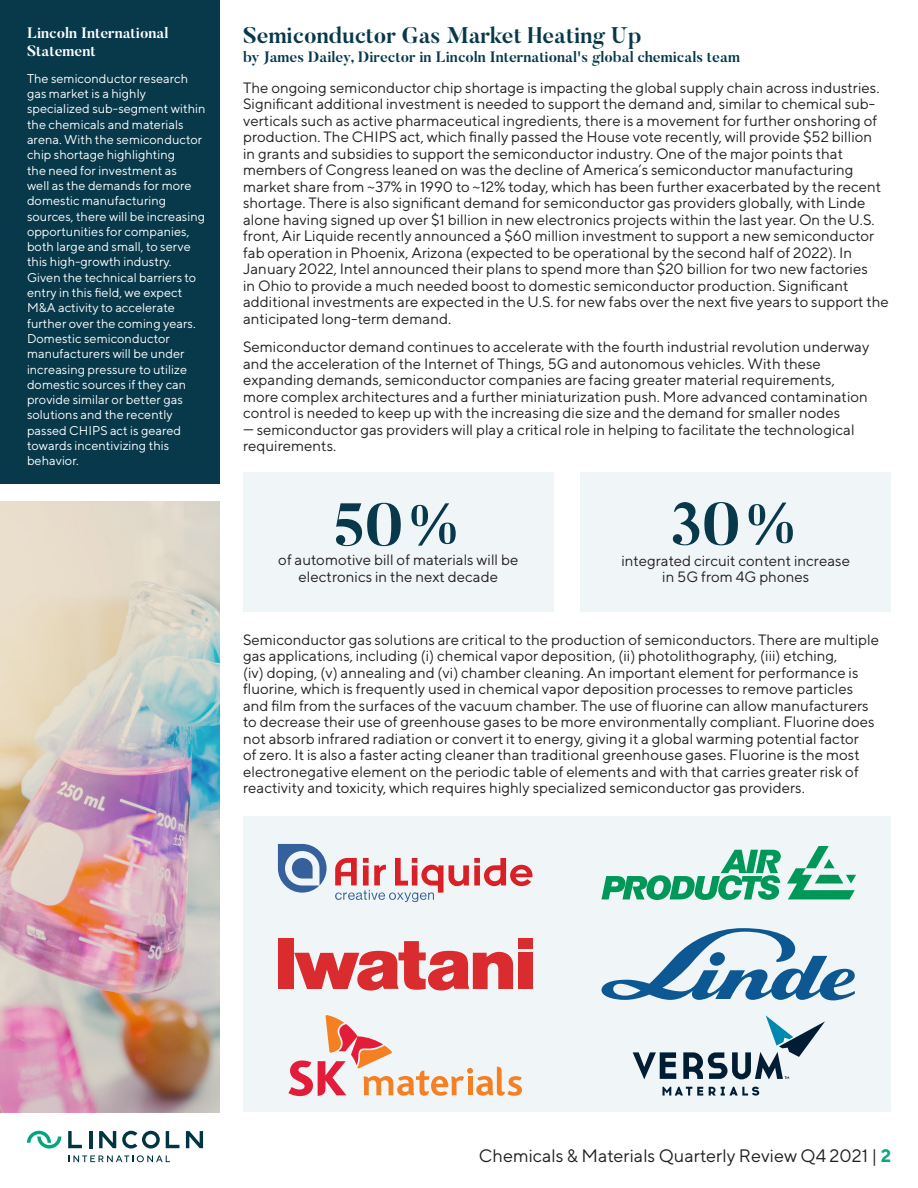
<style>
.page{position:relative;width:918px;height:1188px;background:#fff}
.page>*{position:absolute;margin:0;border:0;box-sizing:border-box;transform-origin:0 0}
.Butler_Black_30pt{font:700 60px "Butler";color:#07394b}
.Butler_15pt_Blue_Bol{font:700 22.5px "Butler";color:#07394b}
.t1{font:18px "TT Norms";color:#231f20}
.Standard_TT_Norm_10p{font:15px/16.5px "TT Norms";color:#231f20}
.Butler_15pt_Blue_Bol-2{font:700 15px "Butler";color:#07394b}
.Butler_Black_10_pt{font:700 15px/18px "Butler";color:#fff}
.TT_Norm_8pt{font:12.75px/15.3px "TT Norms";color:#fff}
.s1{font-weight:700;color:#0da780}
</style>
<div class="page">
<hr style="left:89px;top:1131px;width:3px;height:17px;background:#003543">
<svg style="left:99px;top:1131px;width:17px;height:17px"></svg>
<svg style="left:68px;top:1131px;width:14px;height:17px"></svg>
<svg style="left:186px;top:1131px;width:17px;height:17px"></svg>
<svg style="left:166px;top:1131px;width:13px;height:17px"></svg>
<svg style="left:122px;top:1131px;width:38px;height:18px"></svg>
<svg style="left:27px;top:1131px;width:34px;height:18px"></svg>
<svg style="left:69px;top:1155px;width:101px;height:7px"></svg>
<div style="left:243px;top:816px;width:648px;height:296px;background:#f0f5f7"></div>
<div style="left:0;top:0;width:220px;height:484px;background:#07394b"></div>
<div style="left:243px;top:473px;width:311px;height:139px;background:#f0f5f7"></div>
<div style="left:580px;top:473px;width:311px;height:139px;background:#f0f5f7"></div>
<svg style="left:449px;top:858px;width:83px;height:28px"></svg>
<svg style="left:278px;top:844px;width:49px;height:49px"></svg>
<svg style="left:335px;top:858px;width:108px;height:44px"></svg>
<svg style="left:787px;top:846px;width:69px;height:53px"></svg>
<svg style="left:602px;top:850px;width:179px;height:50px"></svg>
<div style="left:278px;top:938px;width:15px;height:51px;background:#da2b2f"></div>
<svg style="left:294px;top:941px;width:219px;height:50px"></svg>
<div style="left:518px;top:953px;width:14px;height:36px;background:#da2b2f"></div>
<div style="left:518px;top:938px;width:14px;height:10px;background:#da2b2f"></div>
<svg style="left:602px;top:928px;width:253px;height:72px"></svg>
<svg style="left:288px;top:1015px;width:234px;height:81px"></svg>
<svg style="left:633px;top:1052px;width:43px;height:27px"></svg>
<svg style="left:663px;top:1087px;width:40px;height:9px"></svg>
<svg style="left:709px;top:1087px;width:50px;height:9px"></svg>
<svg style="left:683px;top:1015px;width:142px;height:64px"></svg>
<img style="left:0;top:501px;width:220px;height:611px">
<p class="Butler_Black_10_pt" style="left:27px;top:24px;width:143px">Lincoln International<br>Statement</p>
<p class="TT_Norm_8pt" style="left:27px;top:70px;width:180px">The semiconductor research gas market is a highly specialized sub-segment within the chemicals and materials arena. With the semiconductor chip shortage highlighting<br>the need for investment as<br>well as the demands for more domestic manufacturing sources, there will be increasing opportunities for companies, both large and small, to serve this high-growth industry.<br>Given the technical barriers to entry in this field, we expect<br>M&amp;A activity to accelerate further over the coming years.<br>Domestic semiconductor manufacturers will be under increasing pressure to utilize domestic sources if they can provide similar or better gas solutions and the recently passed CHIPS act is geared towards incentivizing this behavior.</p>
<p class="Butler_15pt_Blue_Bol" style="left:243px;top:21px;width:400px">Semiconductor Gas Market Heating Up</p>
<p class="Butler_15pt_Blue_Bol-2" style="left:243px;top:48px;width:498px">by James Dailey, Director in Lincoln International's global chemicals team</p>
<p class="Standard_TT_Norm_10p" style="left:243px;top:79px;width:647px">The ongoing semiconductor chip shortage is impacting the global supply chain across industries.<br>Significant additional investment is needed to support the demand and, similar to chemical sub&shy;verticals such as active pharmaceutical ingredients, there is a movement for further onshoring of production. The CHIPS act, which finally passed the House vote recently, will provide $52 billion<br>in grants and subsidies to support the semiconductor industry. One of the major points that members of Congress leaned on was the decline of America’s semiconductor manufacturing market share from ~37% in 1990 to ~12% today, which has been further exacerbated by the recent shortage. There is also significant demand for semiconductor gas providers globally, with Linde alone having signed up over $1 billion in new electronics projects within the last year. On the U.S. front, Air Liquide recently announced a $60 million investment to support a new semiconductor fab operation in Phoenix, Arizona (expected to be operational by the second half of 2022). In January 2022, Intel announced their plans to spend more than $20 billion for two new factories<br>in Ohio to provide a much needed boost to domestic semiconductor production. Significant additional investments are expected in the U.S. for new fabs over the next five years to support the anticipated long-term demand.</p>
<p class="Standard_TT_Norm_10p" style="left:243px;top:338px;width:628px">Semiconductor demand continues to accelerate with the fourth industrial revolution underway and the acceleration of the Internet of Things, 5G and autonomous vehicles. With these expanding demands, semiconductor companies are facing greater material requirements, more complex architectures and a further miniaturization push. More advanced contamination control is needed to keep up with the increasing die size and the demand for smaller nodes</p>
<p class="Standard_TT_Norm_10p" style="left:243px;top:421px;width:613px">— semiconductor gas providers will play a critical role in helping to facilitate the technological requirements.</p>
<p class="Butler_Black_30pt" style="left:333px;top:486px;width:132px">50%</p>
<p class="Standard_TT_Norm_10p" style="left:299px;top:568px;width:201px">electronics in the next decade</p>
<p class="Standard_TT_Norm_10p" style="left:278px;top:551px;width:242px">of automotive bill of materials will be</p>
<p class="Butler_Black_30pt" style="left:671px;top:486px;width:132px">30%</p>
<p class="Standard_TT_Norm_10p" style="left:662px;top:568px;width:148px">in 5G from 4G phones</p>
<p class="Standard_TT_Norm_10p" style="left:621px;top:552px;width:230px">integrated circuit content increase</p>
<p class="Standard_TT_Norm_10p" style="left:243px;top:631px;width:638px">Semiconductor gas solutions are critical to the production of semiconductors. There are multiple gas applications, including (i) chemical vapor deposition, (ii) photolithography, (iii) etching,<br>(iv) doping, (v) annealing and (vi) chamber cleaning. An important element for performance is fluorine, which is frequently used in chemical vapor deposition processes to remove particles and film from the surfaces of the vacuum chamber. The use of fluorine can allow manufacturers to decrease their use of greenhouse gases to be more environmentally compliant. Fluorine does not absorb infrared radiation or convert it to energy, giving it a global warming potential factor<br>of zero. It is also a faster acting cleaner than traditional greenhouse gases. Fluorine is the most electronegative element on the periodic table of elements and with that carries greater risk of reactivity and toxicity, which requires highly specialized semiconductor gas providers.</p>
<p class="t1" style="left:479px;top:1145px;width:414px">Chemicals &amp; Materials Quarterly Review Q4 2021 | <span class="s1">2</span></p>
</div>
